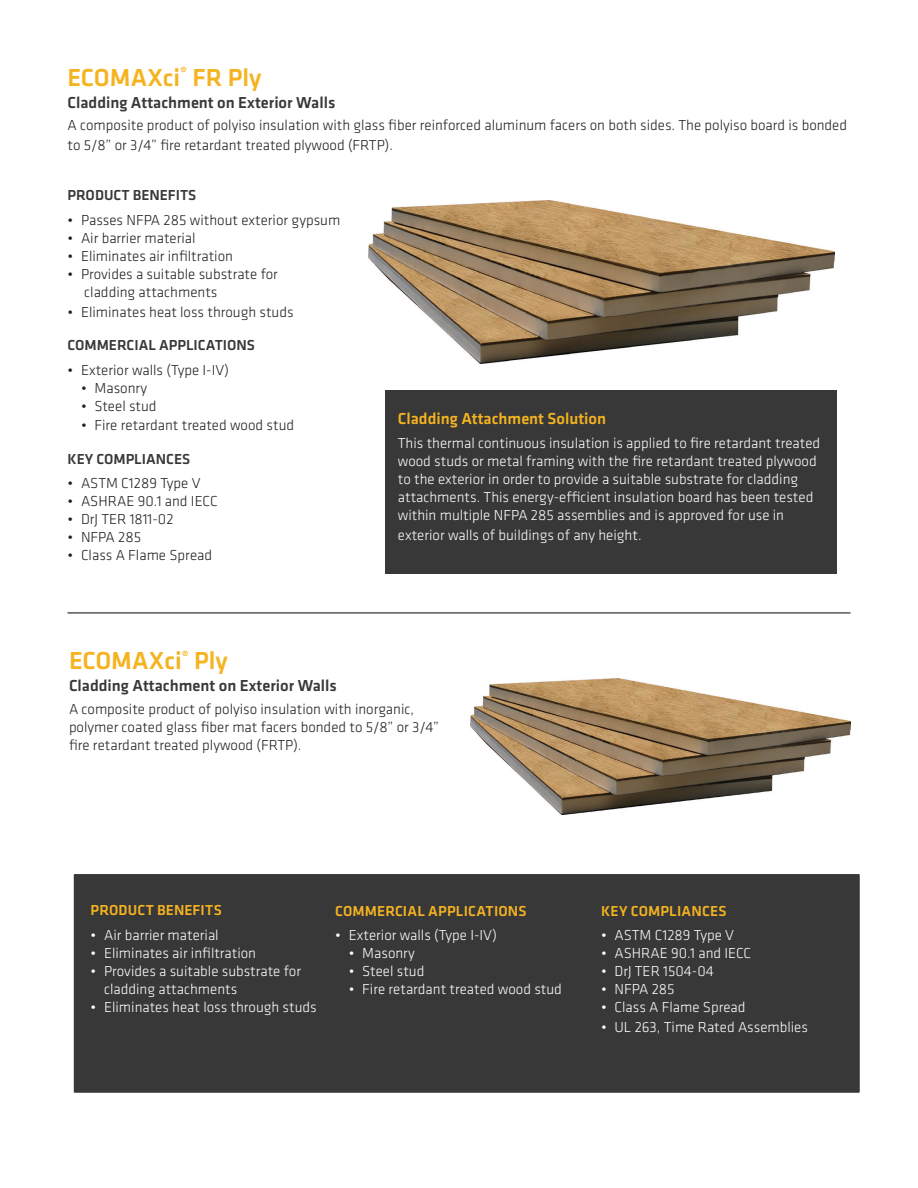
<style>
.page{position:relative;width:918px;height:1188px;background:#fff}
.page>*{position:absolute;margin:0;border:0;box-sizing:border-box;transform-origin:0 0}
.t1{font:500 25.5px "Klavika";color:#f5b320}
.t2{font:500 16.5px "Klavika";color:#383839}
.t3{font:500 16.5px "Klavika";color:#f5b320}
.t4{font:300 15px/18px "Klavika";color:#fff}
.t5{font:300 15px/18px "Klavika";color:#231f20}
.t6{font:500 15px "Klavika";color:#383839}
.t7{font:500 15px "Klavika";letter-spacing:.01em;color:#f5b320}
</style>
<div class="page">
<hr style="left:68px;top:612px;width:782px;height:1px;background:#231f20">
<div style="left:385px;top:390px;width:451px;height:183px;background:#383839"></div>
<div style="left:398px;top:411px;width:429px;height:163px;background:#383839"></div>
<img style="left:470px;top:678px;width:380px;height:137px">
<img style="left:368px;top:201px;width:467px;height:163px">
<div style="left:74px;top:874px;width:786px;height:219px;background:#383839;border:2px solid #383839"></div>
<h1 class="t1" style="left:68px;top:60px;width:195px">ECOMAXci<sup>®</sup> FR Ply</h1>
<p class="t2" style="left:68px;top:91px;width:269px">Cladding Attachment on Exterior Walls</p>
<p class="t5" style="left:67px;top:115px;width:781px;line-height:19.8px">A composite product of polyiso insulation with glass fiber reinforced aluminum facers on both sides. The polyiso board is bonded to 5/8” or 3/4” fire retardant treated plywood (FRTP).</p>
<p class="t6" style="left:68px;top:185px;width:130px">PRODUCT BENEFITS</p>
<p class="t5" style="left:68px;top:211px;width:274px">• Passes NFPA 285 without exterior gypsum</p>
<p class="t5" style="left:68px;top:229px;width:130px">• Air barrier material</p>
<p class="t5" style="left:68px;top:247px;width:167px">• Eliminates air infiltration</p>
<p class="t5" style="left:84px;top:265px;width:195px;text-indent:-17px">• Provides a suitable substrate for cladding attachments</p>
<p class="t5" style="left:68px;top:302px;width:228px">• Eliminates heat loss through studs</p>
<p class="t6" style="left:68px;top:335px;width:189px">COMMERCIAL APPLICATIONS</p>
<p class="t5" style="left:68px;top:360px;width:163px">• Exterior walls (Type I-IV)</p>
<p class="t5" style="left:81px;top:378px;width:68px">• Masonry</p>
<p class="t5" style="left:81px;top:396px;width:77px">• Steel stud</p>
<p class="t5" style="left:81px;top:416px;width:215px">• Fire retardant treated wood stud</p>
<p class="t6" style="left:68px;top:449px;width:124px">KEY COMPLIANCES</p>
<p class="t5" style="left:68px;top:474px;width:135px">• ASTM C1289 Type V</p>
<p class="t5" style="left:68px;top:492px;width:152px">• ASHRAE 90.1 and IECC</p>
<p class="t5" style="left:68px;top:510px;width:108px">• DrJ TER 1811-02</p>
<p class="t5" style="left:68px;top:528px;width:75px">• NFPA 285</p>
<p class="t5" style="left:68px;top:546px;width:146px">• Class A Flame Spread</p>
<p class="t3" style="left:398px;top:407px;width:210px">Cladding Attachment Solution</p>
<p class="t4" style="left:398px;top:434px;width:424px">This thermal continuous insulation is applied to fire retardant treated wood studs or metal framing with the fire retardant treated plywood to the exterior in order to provide a suitable substrate for cladding attachments. This energy-efficient insulation board has been tested within multiple NFPA 285 assemblies and is approved for use in</p>
<p class="t4" style="left:398px;top:526px;width:245px">exterior walls of buildings of any height.</p>
<h1 class="t1" style="left:69px;top:644px;width:160px">ECOMAXci<sup>®</sup> Ply</h1>
<p class="t2" style="left:69px;top:674px;width:269px">Cladding Attachment on Exterior Walls</p>
<p class="t5" style="left:69px;top:700px;width:372px">A composite product of polyiso insulation with inorganic, polymer coated glass fiber mat facers bonded to 5/8” or 3/4” fire retardant treated plywood (FRTP).</p>
<p class="t7" style="left:91px;top:900px;width:133px">PRODUCT BENEFITS</p>
<p class="t4" style="left:91px;top:926px;width:130px">• Air barrier material</p>
<p class="t4" style="left:91px;top:944px;width:167px">• Eliminates air infiltration</p>
<p class="t4" style="left:104px;top:962px;width:198px;text-indent:-14px">• Provides a suitable substrate for cladding attachments</p>
<p class="t4" style="left:91px;top:998px;width:228px">• Eliminates heat loss through studs</p>
<p class="t7" style="left:335px;top:901px;width:193px">COMMERCIAL APPLICATIONS</p>
<p class="t4" style="left:335px;top:926px;width:163px">• Exterior walls (Type I-IV)</p>
<p class="t4" style="left:349px;top:944px;width:68px">• Masonry</p>
<p class="t4" style="left:349px;top:962px;width:77px">• Steel stud</p>
<p class="t4" style="left:349px;top:980px;width:215px">• Fire retardant treated wood stud</p>
<p class="t7" style="left:601px;top:901px;width:127px">KEY COMPLIANCES</p>
<p class="t4" style="left:601px;top:926px;width:135px">• ASTM C1289 Type V</p>
<p class="t4" style="left:601px;top:944px;width:152px">• ASHRAE 90.1 and IECC</p>
<p class="t4" style="left:601px;top:962px;width:114px">• DrJ TER 1504-04</p>
<p class="t4" style="left:601px;top:980px;width:75px">• NFPA 285</p>
<p class="t4" style="left:601px;top:998px;width:146px">• Class A Flame Spread</p>
<p class="t4" style="left:601px;top:1018px;width:208px">• UL 263, Time Rated Assemblies</p>
</div>
